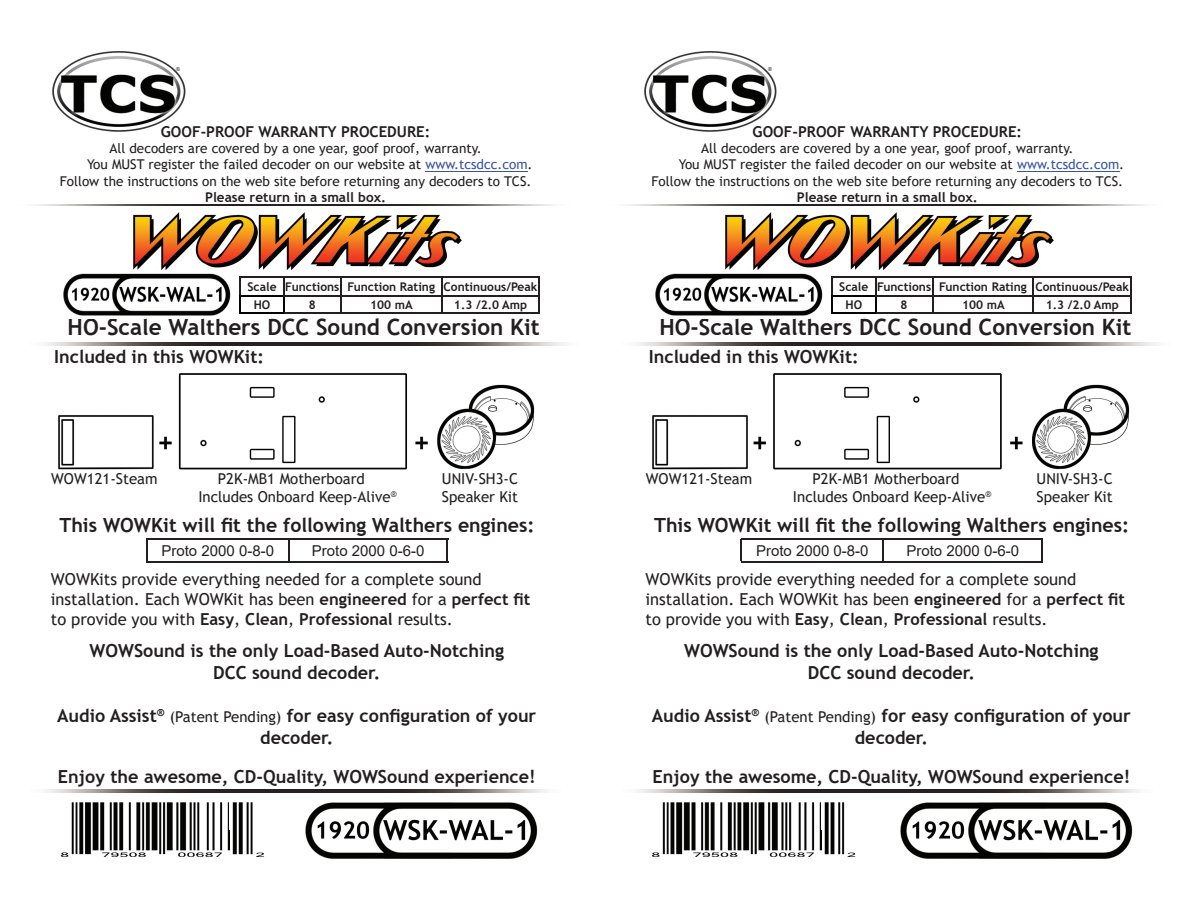
<style>
.page{position:relative;width:1188px;height:918px;background:#fff}
.page>*{position:absolute;margin:0;border:0;box-sizing:border-box;transform-origin:0 0}
.t1{font:700 22.5px "Trebuchet MS";color:#231f20}
.t2{font:700 19.5px "Trebuchet MS";color:#231f20}
.t3{font:700 18px/21.6px "Trebuchet MS";color:#231f20;text-align:center}
.t4{font:16.5px/19.8px "Trebuchet MS";color:#231f20}
.t5{font:15px "Trebuchet MS";color:#231f20}
.t6{font:15px "Arial";color:#231f20}
.t7{font:700 15px "Trebuchet MS";color:#231f20}
.t8{font:13.5px "Trebuchet MS";color:#231f20}
.t9{font:700 13.5px "Trebuchet MS";color:#231f20}
.t10{font:700 12px/18.1px "Trebuchet MS";color:#231f20}
.t11{font:8.7px "Trebuchet MS";color:#231f20}
.t12{font:6px "Trebuchet MS";color:#231f20}
.s1{color:#3853a3}
.s2{font-weight:700}
.s3{font-weight:400;font-size:15px}
</style>
<div class="page">
<img style="left:60px;top:802px;width:204px;height:55px">
<img style="left:651px;top:802px;width:205px;height:55px">
<img style="left:36px;top:205px;width:519px;height:1px">
<hr style="left:240px;top:276px;width:44px;height:2px;background:#231f20">
<hr style="left:284px;top:276px;width:57px;height:2px;background:#231f20">
<hr style="left:341px;top:276px;width:101px;height:2px;background:#231f20">
<hr style="left:442px;top:276px;width:98px;height:2px;background:#231f20">
<hr style="left:240px;top:295px;width:45px;height:1px;background:#040503">
<svg style="left:240px;top:278px;width:1px;height:35px"></svg>
<svg style="left:283px;top:278px;width:2px;height:35px"></svg>
<hr style="left:240px;top:313px;width:45px;height:1px;background:#040503">
<hr style="left:283px;top:295px;width:58px;height:1px;background:#231f20">
<hr style="left:341px;top:295px;width:101px;height:1px;background:#231f20">
<svg style="left:340px;top:278px;width:2px;height:35px"></svg>
<hr style="left:442px;top:295px;width:98px;height:1px;background:#231f20">
<svg style="left:441px;top:278px;width:1px;height:35px"></svg>
<svg style="left:539px;top:278px;width:1px;height:35px"></svg>
<hr style="left:285px;top:313px;width:56px;height:1px;background:#231f20">
<hr style="left:341px;top:313px;width:101px;height:1px;background:#231f20">
<hr style="left:442px;top:313px;width:98px;height:1px;background:#231f20">
<img style="left:46px;top:790px;width:500px;height:2px">
<img style="left:628px;top:205px;width:519px;height:1px">
<hr style="left:831px;top:276px;width:45px;height:2px;background:#231f20">
<hr style="left:876px;top:276px;width:57px;height:2px;background:#231f20">
<hr style="left:933px;top:276px;width:100px;height:2px;background:#231f20">
<hr style="left:1033px;top:276px;width:99px;height:2px;background:#231f20">
<hr style="left:831px;top:295px;width:45px;height:1px;background:#040503">
<svg style="left:831px;top:278px;width:2px;height:35px"></svg>
<svg style="left:875px;top:278px;width:1px;height:35px"></svg>
<hr style="left:831px;top:313px;width:45px;height:1px;background:#040503">
<hr style="left:875px;top:295px;width:58px;height:1px;background:#231f20">
<hr style="left:933px;top:295px;width:100px;height:1px;background:#231f20">
<svg style="left:932px;top:278px;width:1px;height:35px"></svg>
<hr style="left:1033px;top:295px;width:99px;height:1px;background:#231f20">
<svg style="left:1033px;top:278px;width:1px;height:35px"></svg>
<svg style="left:1130px;top:278px;width:2px;height:35px"></svg>
<hr style="left:876px;top:313px;width:57px;height:1px;background:#231f20">
<hr style="left:933px;top:313px;width:100px;height:1px;background:#231f20">
<hr style="left:1033px;top:313px;width:99px;height:1px;background:#231f20">
<img style="left:638px;top:790px;width:500px;height:2px">
<img style="left:58px;top:373px;width:477px;height:97px">
<hr style="left:146px;top:538px;width:143px;height:2px;background:#231f20">
<svg style="left:146px;top:540px;width:1px;height:21px"></svg>
<hr style="left:289px;top:538px;width:159px;height:2px;background:#231f20">
<hr style="left:288px;top:540px;width:2px;height:21px;background:#231f20">
<svg style="left:447px;top:540px;width:1px;height:21px"></svg>
<hr style="left:146px;top:561px;width:143px;height:2px;background:#231f20">
<hr style="left:289px;top:561px;width:159px;height:2px;background:#231f20">
<img style="left:652px;top:373px;width:478px;height:97px">
<hr style="left:741px;top:538px;width:142px;height:2px;background:#231f20">
<svg style="left:741px;top:540px;width:1px;height:21px"></svg>
<hr style="left:883px;top:538px;width:160px;height:2px;background:#231f20">
<svg style="left:883px;top:540px;width:1px;height:21px"></svg>
<hr style="left:1041px;top:540px;width:2px;height:21px;background:#231f20">
<hr style="left:741px;top:561px;width:142px;height:2px;background:#231f20">
<hr style="left:883px;top:561px;width:160px;height:2px;background:#231f20">
<img style="left:52px;top:51px;width:134px;height:81px">
<hr style="left:425px;top:171px;width:103px;height:1px;background:#3853a3">
<img style="left:133px;top:212px;width:329px;height:59px">
<img style="left:63px;top:273px;width:168px;height:46px">
<img style="left:133px;top:270px;width:99px;height:1px">
<img style="left:305px;top:802px;width:233px;height:57px">
<img style="left:644px;top:51px;width:133px;height:81px">
<hr style="left:1017px;top:171px;width:102px;height:1px;background:#3853a3">
<img style="left:725px;top:212px;width:329px;height:59px">
<img style="left:655px;top:273px;width:168px;height:46px">
<img style="left:725px;top:270px;width:99px;height:1px">
<img style="left:900px;top:802px;width:233px;height:57px">
<img style="left:45px;top:342px;width:519px;height:3px">
<img style="left:637px;top:342px;width:519px;height:3px">
<p class="t12" style="left:176px;top:66px;width:6px">®</p>
<p class="t12" style="left:768px;top:66px;width:6px">®</p>
<p class="t7" style="left:161px;top:122px;width:271px">GOOF-PROOF WARRANTY PROCEDURE:</p>
<p class="t8" style="left:109px;top:140px;width:374px">All decoders are covered by a one year, goof proof, warranty.</p>
<p class="t8" style="left:87px;top:156px;width:447px">You MUST register the failed decoder on our website at <span class="s1">www.tcsdcc.com</span>.</p>
<p class="t8" style="left:60px;top:172px;width:473px">Follow the instructions on the web site before returning any decoders to TCS.</p>
<p class="t9" style="left:205px;top:189px;width:183px">Please return in a small box.</p>
<p class="t7" style="left:753px;top:122px;width:271px">GOOF-PROOF WARRANTY PROCEDURE:</p>
<p class="t8" style="left:701px;top:140px;width:374px">All decoders are covered by a one year, goof proof, warranty.</p>
<p class="t8" style="left:679px;top:156px;width:447px">You MUST register the failed decoder on our website at <span class="s1">www.tcsdcc.com</span>.</p>
<p class="t8" style="left:651px;top:172px;width:473px">Follow the instructions on the web site before returning any decoders to TCS.</p>
<p class="t9" style="left:797px;top:189px;width:183px">Please return in a small box.</p>
<p class="t10" style="left:254px;top:277px;width:285px;text-indent:-6px">Scale Functions Function Rating Continuous/Peak<br>HO</p>
<p class="t10" style="left:309px;top:296px;width:9px">8</p>
<p class="t10" style="left:370px;top:296px;width:44px">100 mA</p>
<p class="t10" style="left:454px;top:296px;width:75px">1.3 /2.0 Amp</p>
<p class="t10" style="left:846px;top:277px;width:285px;text-indent:-6px">Scale Functions Function Rating Continuous/Peak<br>HO</p>
<p class="t10" style="left:901px;top:296px;width:9px">8</p>
<p class="t10" style="left:962px;top:296px;width:44px">100 mA</p>
<p class="t10" style="left:1046px;top:296px;width:75px">1.3 /2.0 Amp</p>
<p class="t1" style="left:68px;top:313px;width:474px">HO-Scale Walthers DCC Sound Conversion Kit</p>
<p class="t1" style="left:659px;top:313px;width:474px">HO-Scale Walthers DCC Sound Conversion Kit</p>
<p class="t3" style="left:54px;top:346px;width:211px">Included in this WOWKit:</p>
<p class="t3" style="left:649px;top:346px;width:211px">Included in this WOWKit:</p>
<p class="t5" style="left:51px;top:469px;width:108px">WOW121-Steam</p>
<p class="t5" style="left:218px;top:469px;width:149px">P2K-MB1 Motherboard</p>
<p class="t5" style="left:442px;top:469px;width:78px">UNIV-SH3-C</p>
<p class="t5" style="left:198px;top:487px;width:194px">Includes Onboard Keep-Alive</p>
<p class="t5" style="left:442px;top:487px;width:78px">Speaker Kit</p>
<p class="t11" style="left:391px;top:488px;width:8px">®</p>
<p class="t5" style="left:646px;top:469px;width:108px">WOW121-Steam</p>
<p class="t5" style="left:812px;top:469px;width:149px">P2K-MB1 Motherboard</p>
<p class="t5" style="left:1037px;top:469px;width:78px">UNIV-SH3-C</p>
<p class="t5" style="left:793px;top:487px;width:194px">Includes Onboard Keep-Alive</p>
<p class="t5" style="left:1037px;top:487px;width:78px">Speaker Kit</p>
<p class="t11" style="left:985px;top:488px;width:8px">®</p>
<p class="t2" style="left:59px;top:513px;width:477px">This WOWKit will fit the following Walthers engines:</p>
<p class="t6" style="left:161px;top:540px;width:114px">Proto 2000 0-8-0</p>
<p class="t6" style="left:312px;top:540px;width:114px">Proto 2000 0-6-0</p>
<p class="t2" style="left:654px;top:513px;width:477px">This WOWKit will fit the following Walthers engines:</p>
<p class="t6" style="left:756px;top:540px;width:114px">Proto 2000 0-8-0</p>
<p class="t6" style="left:906px;top:540px;width:114px">Proto 2000 0-6-0</p>
<p class="t4" style="left:51px;top:569px;width:481px">WOWKits provide everything needed for a complete sound installation. Each WOWKit has been <span class="s2">engineered</span> for a <span class="s2">perfect fit </span>to provide you with <span class="s2">Easy</span>, <span class="s2">Clean</span>, <span class="s2">Professional</span> results.</p>
<p class="t3" style="left:90px;top:640px;width:416px">WOWSound is the only Load-Based Auto-Notching<br>DCC sound decoder.</p>
<p class="t3" style="left:57px;top:705px;width:481px">Audio Assist<sup>®</sup> <span class="s3">(Patent Pending)</span> for easy configuration of your decoder.</p>
<p class="t3" style="left:58px;top:766px;width:480px">Enjoy the awesome, CD-Quality, WOWSound experience!</p>
<p class="t4" style="left:646px;top:569px;width:481px">WOWKits provide everything needed for a complete sound installation. Each WOWKit has been <span class="s2">engineered</span> for a <span class="s2">perfect fit </span>to provide you with <span class="s2">Easy</span>, <span class="s2">Clean</span>, <span class="s2">Professional</span> results.</p>
<p class="t3" style="left:684px;top:640px;width:416px">WOWSound is the only Load-Based Auto-Notching<br>DCC sound decoder.</p>
<p class="t3" style="left:652px;top:705px;width:481px">Audio Assist<sup>®</sup> <span class="s3">(Patent Pending)</span> for easy configuration of your decoder.</p>
<p class="t3" style="left:652px;top:766px;width:480px">Enjoy the awesome, CD-Quality, WOWSound experience!</p>
</div>
